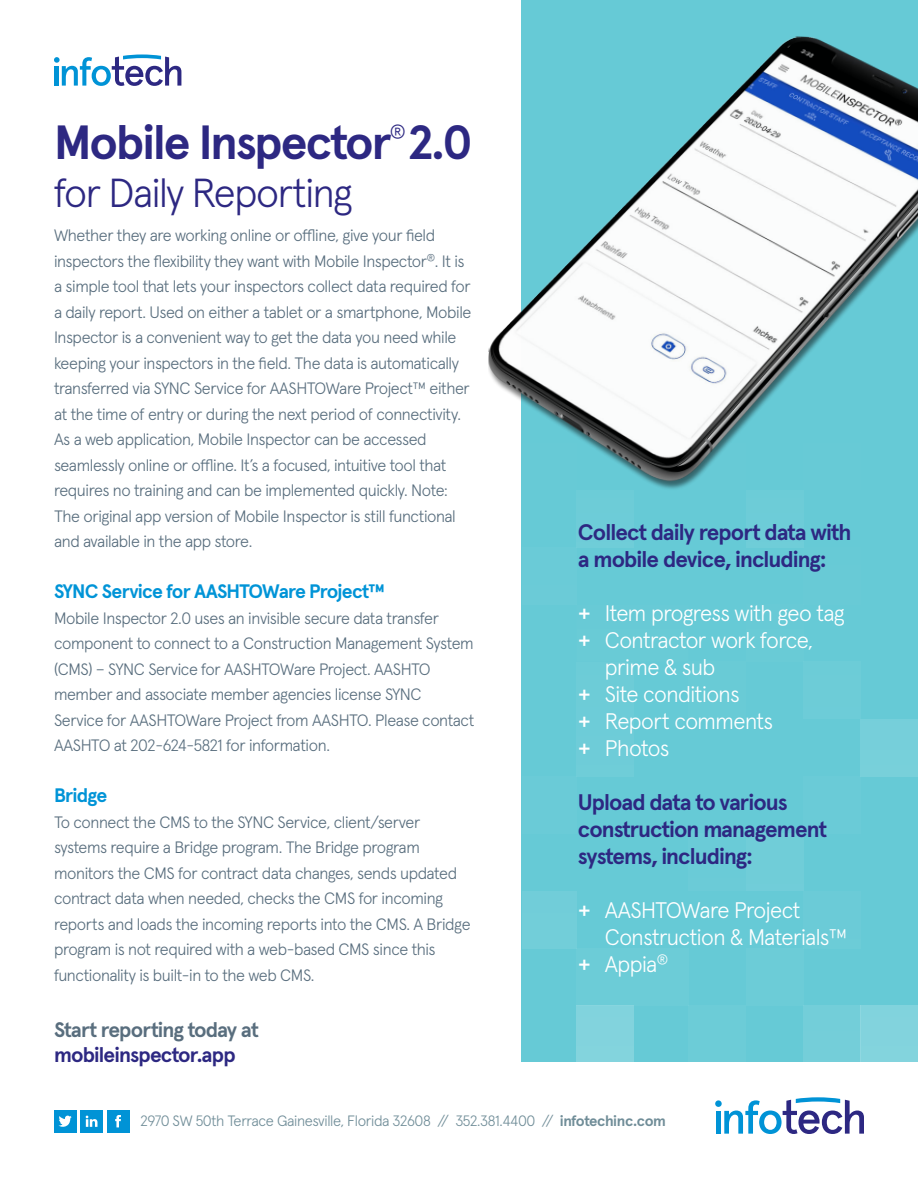
<style>
.page{position:relative;width:918px;height:1188px;background:#fff}
.page>*{position:absolute;margin:0;border:0;box-sizing:border-box;transform-origin:0 0}
.t1{font:700 48px "Apercu Pro";letter-spacing:-.04em;color:#2d2882}
.t2{font:300 40.5px "Apercu Pro";letter-spacing:-.035em;color:#2d2882}
.t3{font:300 22.5px/27px "Apercu Pro";letter-spacing:-.025em;color:#fff}
.t4{font:700 22.5px/27px "Apercu Pro";letter-spacing:-.04em;color:#2d2882}
.t5{font:700 21px "Apercu Pro";letter-spacing:-.045em;color:#596e7e}
.t6{font:700 21px "Apercu Pro";letter-spacing:-.04em;color:#2d2882}
.t7{font:700 19.5px "Apercu Pro";letter-spacing:-.04em;color:#0094d7}
.t8{font:300 18.3px "Apercu Pro";color:#2d2882}
.t9{font:300 16.5px/25.5px "Apercu Pro";letter-spacing:-.025em;color:#596e7e}
.t10{font:300 15px "Apercu Pro";letter-spacing:-.025em;color:#708d98}
.s1{font-weight:500}
.s2{font-weight:700}
</style>
<div class="page">
<div style="left:522px;top:0;width:396px;height:1062px;background:#66cad6"></div>
<div style="left:861px;top:719px;width:57px;height:57px;background:#76cfda"></div>
<div style="left:861px;top:1005px;width:57px;height:58px;background:#82d3dd"></div>
<div style="left:689px;top:834px;width:57px;height:57px;background:#6acbd7"></div>
<div style="left:689px;top:1005px;width:57px;height:58px;background:#6cccd7"></div>
<div style="left:634px;top:948px;width:55px;height:57px;background:#6cccd7"></div>
<div style="left:746px;top:490px;width:57px;height:57px;background:#6dccd8"></div>
<div style="left:746px;top:834px;width:57px;height:57px;background:#70cdd8"></div>
<div style="left:746px;top:948px;width:57px;height:57px;background:#6cccd7"></div>
<div style="left:522px;top:547px;width:54px;height:58px;background:#6acbd7"></div>
<div style="left:522px;top:891px;width:54px;height:57px;background:#72ced9"></div>
<div style="left:522px;top:776px;width:54px;height:58px;background:#6acbd7"></div>
<div style="left:803px;top:776px;width:58px;height:58px;background:#6acbd7"></div>
<div style="left:803px;top:891px;width:58px;height:57px;background:#6bcbd7"></div>
<div style="left:803px;top:1005px;width:58px;height:58px;background:#74ced9"></div>
<div style="left:803px;top:662px;width:58px;height:57px;background:#6dccd7"></div>
<div style="left:576px;top:490px;width:58px;height:57px;background:#6dccd8"></div>
<div style="left:576px;top:662px;width:58px;height:114px;background:#6dccd8"></div>
<div style="left:576px;top:948px;width:58px;height:57px;background:#6cccd7"></div>
<div style="left:576px;top:1005px;width:58px;height:58px;background:#82d3dd"></div>
<div style="left:715px;top:1100px;width:7px;height:7px;background:#0093d6;border-radius:50%"></div>
<div style="left:716px;top:1111px;width:5px;height:23px;background:#0093d6"></div>
<svg style="left:724px;top:1097px;width:140px;height:37px"></svg>
<div style="left:54px;top:1110px;width:22px;height:22px;background:#0093d6"></div>
<svg style="left:59px;top:1116px;width:13px;height:11px"></svg>
<div style="left:107px;top:1110px;width:22px;height:22px;background:#0093d6"></div>
<svg style="left:115px;top:1115px;width:6px;height:12px"></svg>
<div style="left:80px;top:1110px;width:23px;height:22px;background:#0093d6"></div>
<svg style="left:86px;top:1116px;width:11px;height:11px"></svg>
<img style="left:488px;top:26px;width:430px;height:475px">
<svg style="left:54px;top:54px;width:127px;height:32px"></svg>
<p class="t8" style="left:390px;top:117px;width:17px">®</p>
<p class="t1" style="left:54px;top:105px;width:420px">Mobile Inspector 2.0</p>
<p class="t2" style="left:54px;top:162px;width:300px">for Daily Reporting</p>
<p class="t9" style="left:54px;top:221px;width:419px">Whether they are working online or offline, give your field inspectors the flexibility they want with Mobile Inspector<sup>®</sup>. It is a simple tool that lets your inspectors collect data required for a daily report. Used on either a tablet or a smartphone, Mobile Inspector is a convenient way to get the data you need while keeping your inspectors in the field. The data is automatically transferred via SYNC Service for AASHTOWare Project™ either at the time of entry or during the next period of connectivity.<br>As a web application, Mobile Inspector can be accessed seamlessly online or offline. It’s a focused, intuitive tool that requires no training and can be implemented quickly. Note:<br>The original app version of Mobile Inspector is still functional and available in the app store.</p>
<p class="t7" style="left:54px;top:576px;width:333px">SYNC Service for AASHTOWare Project™</p>
<p class="t9" style="left:54px;top:604px;width:422px">Mobile Inspector 2.0 uses an invisible secure data transfer component to connect to a Construction Management System (CMS) – SYNC Service for AASHTOWare Project. AASHTO member and associate member agencies license SYNC Service for AASHTOWare Project from AASHTO. Please contact AASHTO at 202-624-5821 for information.</p>
<p class="t7" style="left:54px;top:780px;width:55px">Bridge</p>
<p class="t9" style="left:54px;top:808px;width:418px">To connect the CMS to the SYNC Service, client/server systems require a Bridge program. The Bridge program monitors the CMS for contract data changes, sends updated contract data when needed, checks the CMS for incoming reports and loads the incoming reports into the CMS. A Bridge program is not required with a web-based CMS since this functionality is built-in to the web CMS.</p>
<p class="t5" style="left:54px;top:1013px;width:206px">Start reporting today at</p>
<p class="t6" style="left:54px;top:1038px;width:183px">mobileinspector.app</p>
<p class="t4" style="left:578px;top:517px;width:275px">Collect daily report data with a mobile device, including:</p>
<p class="t3" style="left:578px;top:597px;width:268px"><span class="s1">+</span> Item progress with geo tag</p>
<p class="t3" style="left:605px;top:624px;width:210px;text-indent:-27px"><span class="s1">+</span> Contractor work force, prime &amp; sub</p>
<p class="t3" style="left:578px;top:678px;width:164px"><span class="s1">+</span> Site conditions</p>
<p class="t3" style="left:578px;top:705px;width:197px"><span class="s1">+</span> Report comments</p>
<p class="t3" style="left:578px;top:732px;width:93px"><span class="s1">+</span> Photos</p>
<p class="t4" style="left:578px;top:787px;width:251px">Upload data to various construction management systems, including:</p>
<p class="t3" style="left:605px;top:894px;width:244px;text-indent:-27px"><span class="s1">+</span> AASHTOWare Project<br>Construction &amp; Materials™</p>
<p class="t3" style="left:578px;top:948px;width:92px"><span class="s1">+</span> Appia<sup>®</sup></p>
<p class="t10" style="left:140px;top:1110px;width:527px">2970 SW 50th Terrace Gainesville, Florida 32608 // 352.381.4400 // <span class="s2">infotechinc.com</span></p>
</div>
